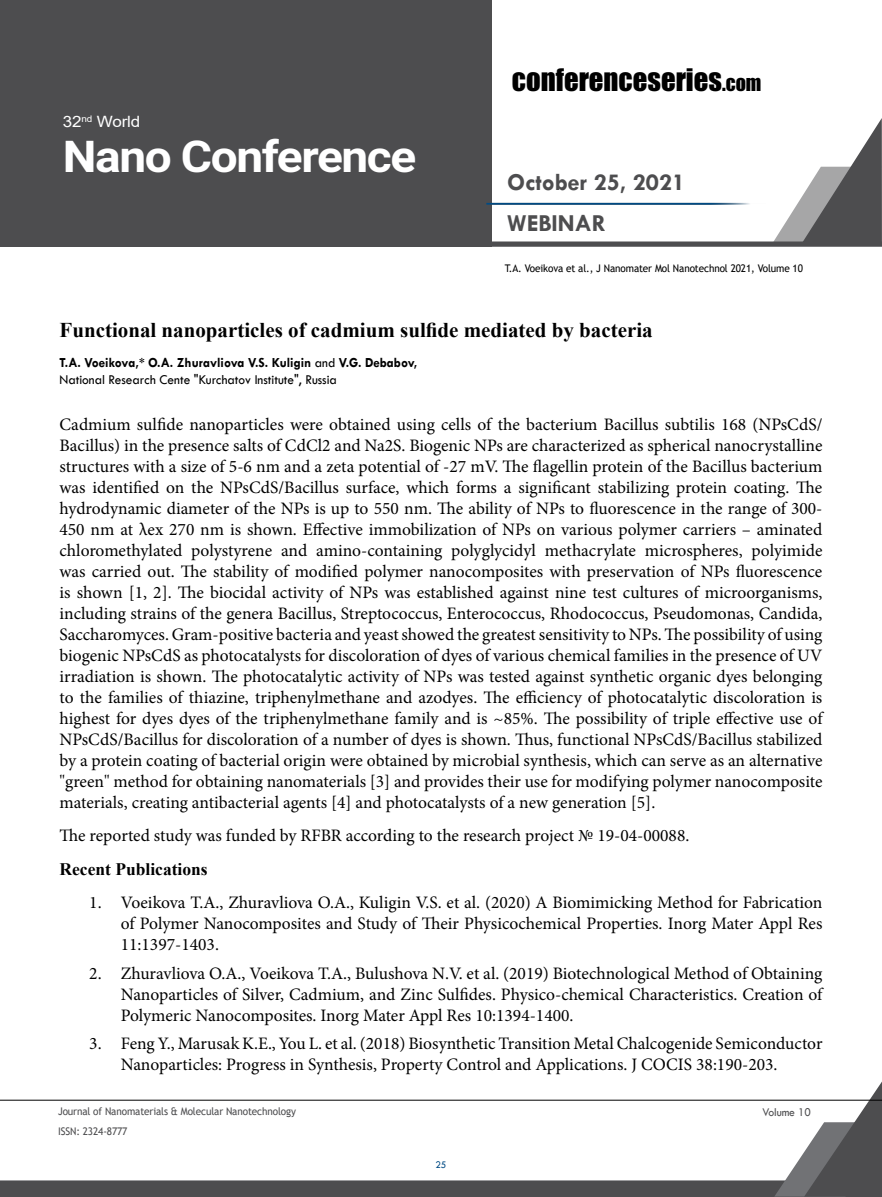
<style>
.page{position:relative;width:882px;height:1197px;background:#fff}
.page>*{position:absolute;margin:0;border:0;box-sizing:border-box;transform-origin:0 0}
.t1{font:700 43.93px "Roboto";letter-spacing:-.03em;color:#fff;scale:1.09 1}
.t2{font:28.7px "Impact";color:#000}
.t3{font:700 24.68px/41.1px "Tw Cen";color:#4d4d4f}
.t4{font:700 21px "Times New Roman";color:#000}
.t5{font:17.5px/21px "Minion Pro";color:#000;text-align:justify}
.t6{font:700 17.5px "Times New Roman";color:#000}
.t7{font:15.58px "Arial";letter-spacing:-.01em;color:#fff;scale:1.09 1}
.t8{font:700 14px/17.5px "Tw Cen";color:#000;scale:.95 1}
.t9{font:12.25px "Tw Cen";letter-spacing:-.01em;color:#4d4d4f;scale:.95 1}
.t10{font:10.5px "Trebuchet MS";letter-spacing:-.01em;color:#4d4d4f;scale:.95 1}
.t11{font:10.5px "Trebuchet MS";letter-spacing:-.01em;color:#000;scale:.95 1}
.t12{font:10.5px "Tw Cen";color:#004b84;scale:.95 1}
.s1{font-size:20.12px}
.s2{font-weight:400}
</style>
<div class="page">
<div style="left:0;top:0;width:492px;height:247px;background:#4d4d4f"></div>
<svg style="left:492px;top:118px;width:390px;height:129px"></svg>
<svg style="left:0;top:1081px;width:882px;height:116px"></svg>
<hr style="left:0;top:1100px;width:882px;height:1px;background:#000">
<hr style="left:486px;top:203px;width:280px;height:2px;background:#004b84">
<p class="t7" style="left:63px;top:111px;width:73px">32<sup>nd</sup> World</p>
<h1 class="t1" style="left:63px;top:126px;width:326px">Nano Conference</h1>
<h2 class="t2" style="left:512px;top:57px;width:251px">CONFERENCESERIES<span class="s1">.COM</span></h2>
<h3 class="t3" style="left:507px;top:161px;width:179px">October 25, 2021<br>WEBINAR</h3>
<p class="t11" style="left:505px;top:262px;width:315px">T.A. Voeikova et al., J Nanomater Mol Nanotechnol 2021, Volume 10</p>
<p class="t4" style="left:60px;top:314px;width:595px">Functional nanoparticles of cadmium sulfide mediated by bacteria</p>
<p class="t8" style="left:60px;top:353px;width:378px">T.A. Voeikova,* O.A. Zhuravliova V.S. Kuligin <span class="s2">and</span> V.G. Debabov,<br><span class="s2">National Research Cente "Kurchatov Institute", Russia</span></p>
<p class="t5" style="left:60px;top:414px;width:765px">Cadmium sulfide nanoparticles were obtained using cells of the bacterium Bacillus subtilis 168 (NPsCdS/ Bacillus) in the presence salts of CdCl2 and Na2S. Biogenic NPs are characterized as spherical nanocrystalline structures with a size of 5-6 nm and a zeta potential of -27 mV. The flagellin protein of the Bacillus bacterium was identified on the NPsCdS/Bacillus surface, which forms a significant stabilizing protein coating. The hydrodynamic diameter of the NPs is up to 550 nm. The ability of NPs to fluorescence in the range of 300- 450 nm at λex 270 nm is shown. Effective immobilization of NPs on various polymer carriers – aminated chloromethylated polystyrene and amino-containing polyglycidyl methacrylate microspheres, polyimide was carried out. The stability of modified polymer nanocomposites with preservation of NPs fluorescence is shown [1, 2]. The biocidal activity of NPs was established against nine test cultures of microorganisms, including strains of the genera Bacillus, Streptococcus, Enterococcus, Rhodococcus, Pseudomonas, Candida, Saccharomyces. Gram-positive bacteria and yeast showed the greatest sensitivity to NPs. The possibility of using biogenic NPsCdS as photocatalysts for discoloration of dyes of various chemical families in the presence of UV irradiation is shown. The photocatalytic activity of NPs was tested against synthetic organic dyes belonging to the families of thiazine, triphenylmethane and azodyes. The efficiency of photocatalytic discoloration is highest for dyes dyes of the triphenylmethane family and is ~85%. The possibility of triple effective use of NPsCdS/Bacillus for discoloration of a number of dyes is shown. Thus, functional NPsCdS/Bacillus stabilized by a protein coating of bacterial origin were obtained by microbial synthesis, which can serve as an alternative "green" method for obtaining nanomaterials [3] and provides their use for modifying polymer nanocomposite materials, creating antibacterial agents [4] and photocatalysts of a new generation [5].</p>
<p class="t5" style="left:60px;top:825px;width:631px">The reported study was funded by RFBR according to the research project № 19-04-00088.</p>
<p class="t6" style="left:60px;top:856px;width:150px">Recent Publications</p>
<p class="t5" style="left:121px;top:892px;width:703px;text-indent:-31px">1. Voeikova T.А., Zhuravliova O.А., Kuligin V.S. et al. (2020) A Biomimicking Method for Fabrication of Polymer Nanocomposites and Study of Their Physicochemical Properties. Inorg Mater Appl Res 11:1397-1403.</p>
<p class="t5" style="left:121px;top:963px;width:703px;text-indent:-31px">2. Zhuravliova O.A., Voeikova T.A., Bulushova N.V. et al. (2019) Biotechnological Method of Obtaining Nanoparticles of Silver, Cadmium, and Zinc Sulfides. Physico-chemical Characteristics. Creation of Polymeric Nanocomposites. Inorg Mater Appl Res 10:1394-1400.</p>
<p class="t5" style="left:121px;top:1033px;width:703px;text-indent:-31px">3. Feng Y., Marusak K.E., You L. et al. (2018) Biosynthetic Transition Metal Chalcogenide Semiconductor<br>Nanoparticles: Progress in Synthesis, Property Control and Applications. J COCIS 38:190-203.</p>
<p class="t10" style="left:58px;top:1105px;width:252px">Journal of Nanomaterials &amp; Molecular Nanotechnology</p>
<p class="t9" style="left:762px;top:1104px;width:53px">Volume 10</p>
<p class="t10" style="left:58px;top:1125px;width:75px">ISSN: 2324-8777</p>
<p class="t12" style="left:436px;top:1159px;width:13px">25</p>
</div>
